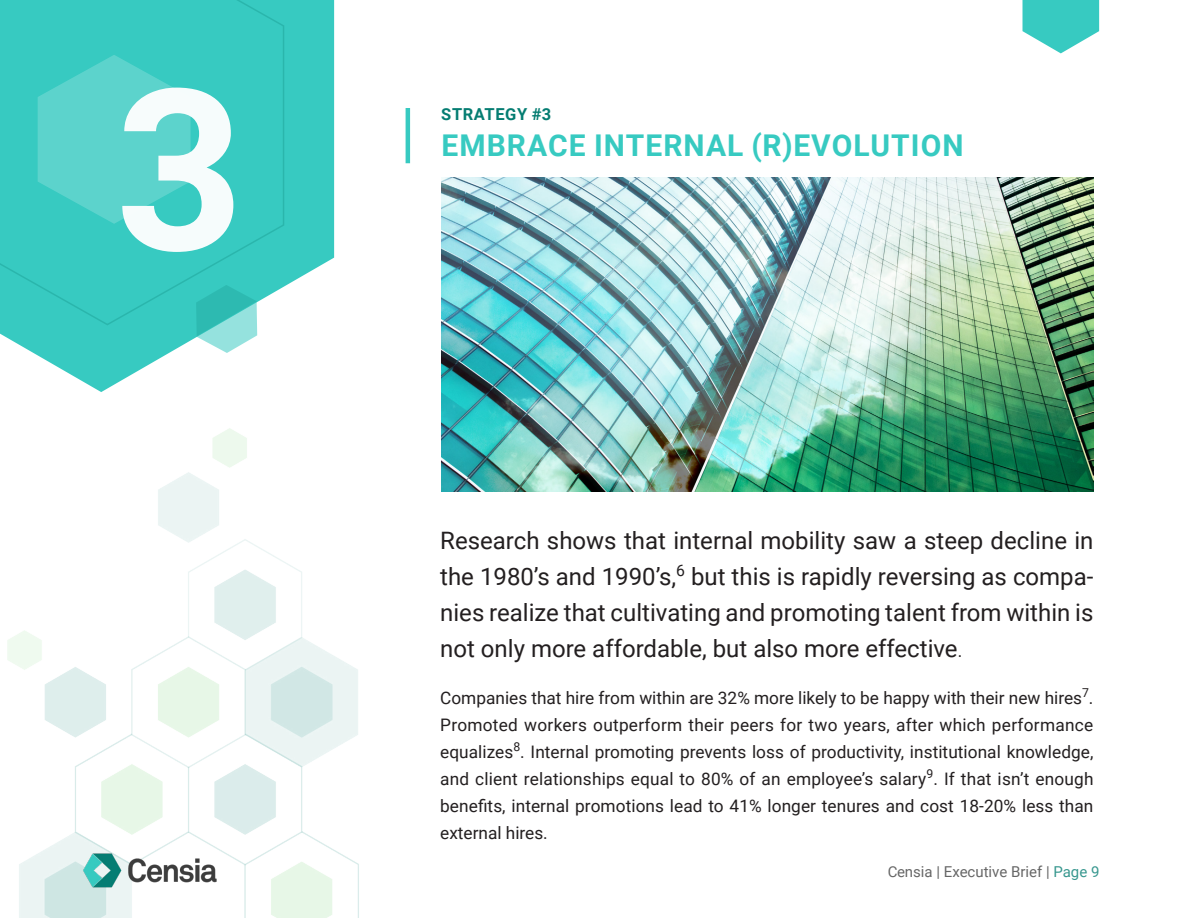
<style>
.page{position:relative;width:1188px;height:918px;background:#fff}
.page>*{position:absolute;margin:0;border:0;box-sizing:border-box;transform-origin:0 0}
.t1{font:700 225px "Roboto";color:#fff}
.t2{font:700 30px "Roboto";letter-spacing:.035em;color:#37cac1}
.Body_Copy{font:24px/36px "Roboto";color:#231f20;text-align:justify}
.Body_Copy-2{font:17.25px/27px "Roboto";letter-spacing:.005em;color:#231f20;text-align:justify}
.t3{font:700 16.5px "Roboto";letter-spacing:.035em;color:#057d72}
.t4{font:15px "Roboto";color:#404040}
.s1{font-size:17.25px}
.s2{color:#057d72}
</style>
<div class="page">
<img style="left:7px;top:428px;width:352px;height:490px">
<img style="left:71px;top:838px;width:159px;height:63px">
<hr style="left:406px;top:108px;width:4px;height:55px;background:#37cac1">
<svg style="left:1023px;top:0;width:76px;height:53px"></svg>
<svg style="left:0;top:0;width:334px;height:392px;fill:#37cac1"></svg>
<svg style="left:0;top:0;width:285px;height:326px;background:#40ccc3"></svg>
<svg style="left:196px;top:285px;width:61px;height:68px;background:#6ed3cd"></svg>
<img style="left:441px;top:177px;width:653px;height:314px">
<h1 class="t1" style="left:115px;top:12px;width:131px">3</h1>
<p class="t3" style="left:441px;top:103px;width:111px">STRATEGY #3</p>
<p class="t2" style="left:442px;top:125px;width:524px">EMBRACE INTERNAL (R)EVOLUTION</p>
<p class="Body_Copy" style="left:440px;top:522px;width:655px">Research shows that internal mobility saw a steep decline in the 1980’s and 1990’s,<sup>6</sup> but this is rapidly reversing as compa&shy;nies realize that cultivating and promoting talent from within is not only more affordable, but also more effective<span class="s1">.</span></p>
<p class="Body_Copy-2" style="left:440px;top:684px;width:655px">Companies that hire from within are 32% more likely to be happy with their new hires<sup>7</sup>.<br>Promoted workers outperform their peers for two years, after which performance equalizes<sup>8</sup>. Internal promoting prevents loss of productivity, institutional knowledge, and client relationships equal to 80% of an employee’s salary<sup>9</sup>. If that isn’t enough benefits, internal promotions lead to 41% longer tenures and cost 18-20% less than external hires.</p>
<p class="t4" style="left:887px;top:861px;width:214px">Censia | Executive Brief | <span class="s2">Page 9</span></p>
</div>
